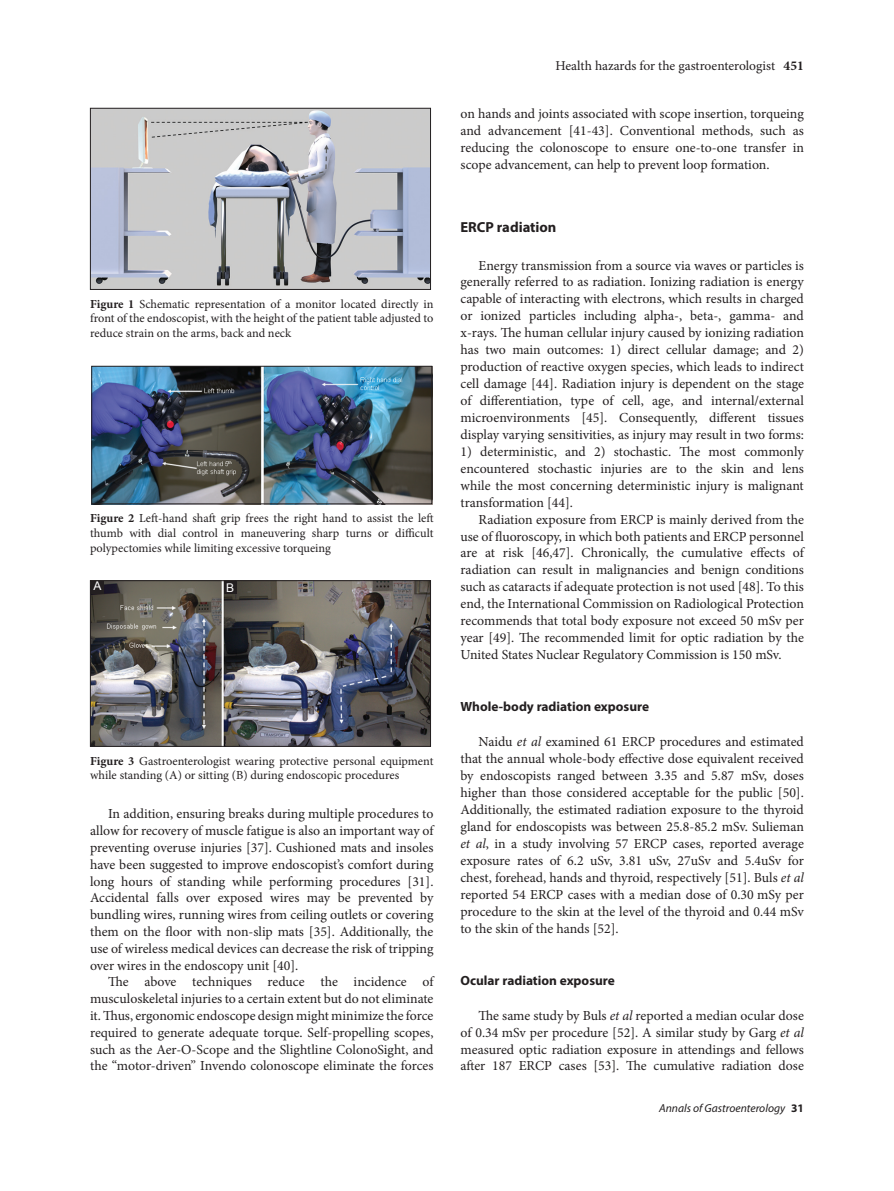
<style>
.page{position:relative;width:894px;height:1191px;background:#fff}
.page>*{position:absolute;margin:0;border:0;box-sizing:border-box;transform-origin:0 0}
.t1{font:700 14.55px "Myriad Pro";color:#231f20}
.TX{font:13.8px/17px "Minion Pro";color:#231f20;text-align:justify}
.t2{font:13.5px "Minion Pro";letter-spacing:-.005em;color:#231f20}
.t3{font:700 13.35px "Myriad Pro";color:#231f20}
.FGC{font:12.3px/14.7px "Minion Pro";color:#231f20;text-align:justify}
.LABEL{font:12px "Arial";color:#fff}
.t4{font:italic 11.55px "Myriad Pro";color:#231f20}
.s1{font-weight:700}
.s2{font-style:italic}
.s3{font-weight:700;font-style:normal}
</style>
<div class="page">
<img style="left:92px;top:110px;width:336px;height:177px">
<div style="left:90px;top:108px;width:340px;height:181px;border:1px solid #231f20"></div>
<img style="left:93px;top:368px;width:337px;height:134px">
<div style="left:91px;top:366px;width:341px;height:138px;border:1px solid #231f20"></div>
<img style="left:92px;top:582px;width:336px;height:162px">
<div style="left:90px;top:580px;width:340px;height:166px;border:1px solid #231f20"></div>
<div style="left:224px;top:580px;width:12px;height:13px;background:#231f20"></div>
<div style="left:91px;top:580px;width:12px;height:13px;background:#231f20"></div>
<p class="FGC" style="left:90px;top:296px;width:345px"><span class="s1">Figure 1</span> Schematic representation of a monitor located directly in front of the endoscopist, with the height of the patient table adjusted to reduce strain on the arms, back and neck</p>
<p class="FGC" style="left:90px;top:510px;width:345px"><span class="s1">Figure 2</span> Left-hand shaft grip frees the right hand to assist the left thumb with dial control in maneuvering sharp turns or difficult polypectomies while limiting excessive torqueing</p>
<p class="LABEL" style="left:93px;top:578px;width:10px">A</p>
<p class="LABEL" style="left:226px;top:579px;width:10px">B</p>
<p class="FGC" style="left:90px;top:753px;width:345px"><span class="s1">Figure 3</span> Gastroenterologist wearing protective personal equipment while standing (A) or sitting (B) during endoscopic procedures</p>
<p class="TX" style="left:90px;top:805px;width:345px;text-indent:18px">In addition, ensuring breaks during multiple procedures to allow for recovery of muscle fatigue is also an important way of preventing overuse injuries [37]. Cushioned mats and insoles have been suggested to improve endoscopist’s comfort during long hours of standing while performing procedures [31].<br>Accidental falls over exposed wires may be prevented by bundling wires, running wires from ceiling outlets or covering them on the floor with non-slip mats [35]. Additionally, the use of wireless medical devices can decrease the risk of tripping over wires in the endoscopy unit [40].</p>
<p class="TX" style="left:90px;top:973px;width:345px;text-indent:18px">The above techniques reduce the incidence of musculoskeletal injuries to a certain extent but do not eliminate it. Thus, ergonomic endoscope design might minimize the force required to generate adequate torque. Self-propelling scopes, such as the Aer-O-Scope and the Slightline ColonoSight, and the “motor-driven” Invendo colonoscope eliminate the forces</p>
<p class="t2" style="left:555px;top:57px;width:250px">Health hazards for the gastroenterologist <span class="s1">451</span></p>
<p class="TX" style="left:460px;top:105px;width:345px">on hands and joints associated with scope insertion, torqueing and advancement [41-43]. Conventional methods, such as reducing the colonoscope to ensure one-to-one transfer in scope advancement, can help to prevent loop formation.</p>
<h1 class="t1" style="left:460px;top:217px;width:97px">ERCP radiation</h1>
<p class="TX" style="left:460px;top:257px;width:345px;text-indent:18px">Energy transmission from a source via waves or particles is generally referred to as radiation. Ionizing radiation is energy capable of interacting with electrons, which results in charged or ionized particles including alpha-, beta-, gamma- and x-rays. The human cellular injury caused by ionizing radiation has two main outcomes: 1) direct cellular damage; and 2) production of reactive oxygen species, which leads to indirect cell damage [44]. Radiation injury is dependent on the stage of differentiation, type of cell, age, and internal/external microenvironments [45]. Consequently, different tissues display varying sensitivities, as injury may result in two forms:</p>
<p class="TX" style="left:460px;top:443px;width:345px">1) deterministic, and 2) stochastic. The most commonly encountered stochastic injuries are to the skin and lens while the most concerning deterministic injury is malignant transformation [44].</p>
<p class="TX" style="left:460px;top:510px;width:345px;text-indent:18px">Radiation exposure from ERCP is mainly derived from the use of fluoroscopy, in which both patients and ERCP personnel are at risk [46,47]. Chronically, the cumulative effects of radiation can result in malignancies and benign conditions such as cataracts if adequate protection is not used [48]. To this end, the International Commission on Radiological Protection recommends that total body exposure not exceed 50 mSv per year [49]. The recommended limit for optic radiation by the United States Nuclear Regulatory Commission is 150 mSv.</p>
<h2 class="t3" style="left:460px;top:698px;width:190px">Whole-body radiation exposure</h2>
<p class="TX" style="left:460px;top:733px;width:345px;text-indent:18px">Naidu <span class="s2">et al</span> examined 61 ERCP procedures and estimated that the annual whole-body effective dose equivalent received by endoscopists ranged between 3.35 and 5.87 mSv, doses higher than those considered acceptable for the public [50].<br>Additionally, the estimated radiation exposure to the thyroid gland for endoscopists was between 25.8-85.2 mSv. Sulieman <span class="s2">et al</span>, in a study involving 57 ERCP cases, reported average exposure rates of 6.2 uSv, 3.81 uSv, 27uSv and 5.4uSv for chest, forehead, hands and thyroid, respectively [51]. Buls <span class="s2">et al </span>reported 54 ERCP cases with a median dose of 0.30 mSy per procedure to the skin at the level of the thyroid and 0.44 mSv to the skin of the hands [52].</p>
<h2 class="t3" style="left:460px;top:971px;width:156px">Ocular radiation exposure</h2>
<p class="TX" style="left:460px;top:1006px;width:345px;text-indent:18px">The same study by Buls <span class="s2">et al</span> reported a median ocular dose of 0.34 mSv per procedure [52]. A similar study by Garg <span class="s2">et al </span>measured optic radiation exposure in attendings and fellows after 187 ERCP cases [53]. The cumulative radiation dose</p>
<p class="t4" style="left:658px;top:1101px;width:146px">Annals of Gastroenterology <span class="s3">31</span></p>
</div>
